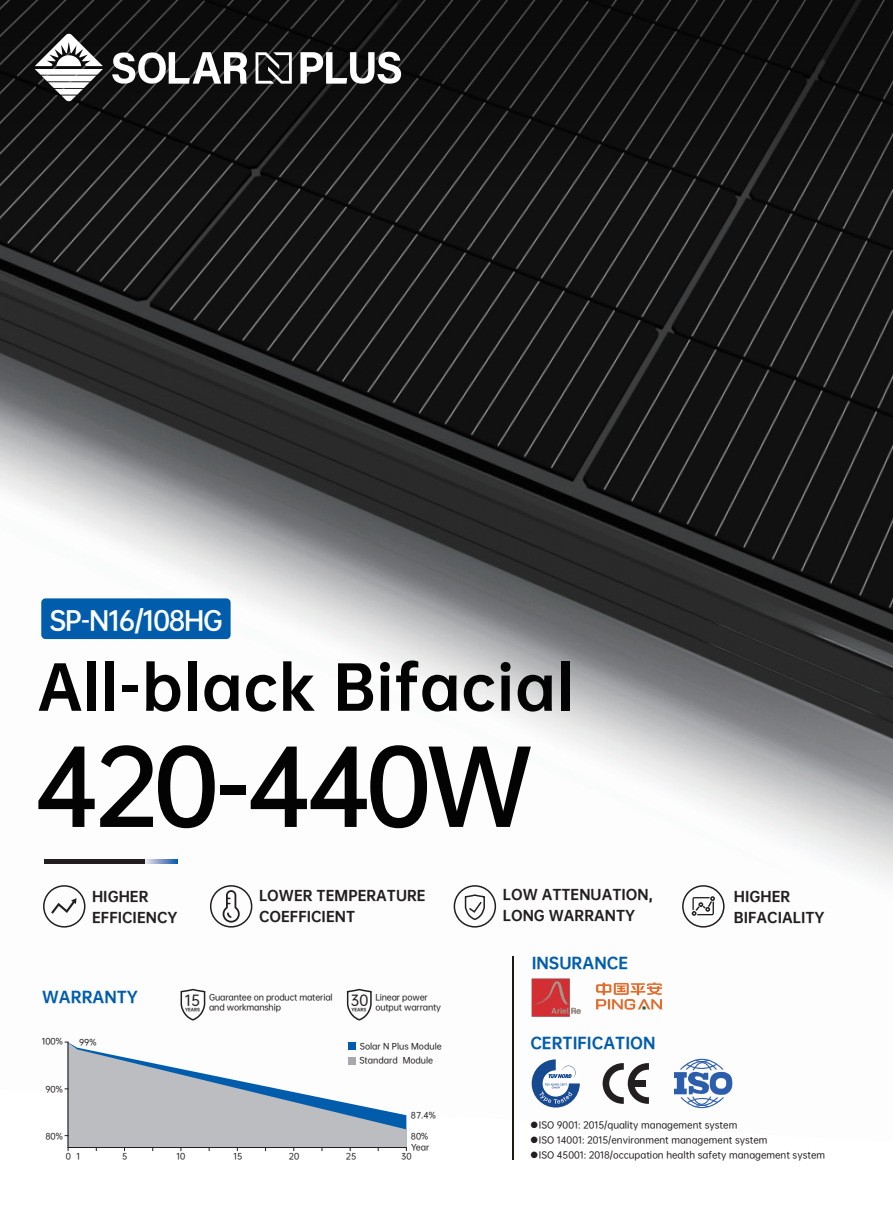
<style>
.page{position:relative;width:893px;height:1212px;background:#fff}
.page>*{position:absolute;margin:0;border:0;box-sizing:border-box;transform-origin:0 0}
.t1{font:98.55px "OPPO Sans B";letter-spacing:-.05em;color:#030303}
.t2{font:57.3px "OPPO Sans H";letter-spacing:.01em;color:#030303}
.t3{font:25.35px "OPPO Sans B";letter-spacing:-.05em;color:#fff}
.t4{font:15px "OPPO Sans H";color:#015dac}
.t5{font:14.1px "OPPO Sans M";color:#231f20}
.t6{font:13.5px/21px "OPPO Sans H";color:#231f20}
.t7{font:9px "OPPO Sans M";color:#231f20}
.t8{font:8.25px/9.9px "OPPO Sans M";letter-spacing:-.02em;color:#231f20}
.t9{font:8.25px/14.7px "OPPO Sans M";color:#231f20}
.t10{font:4.2px "OPPO Sans H";color:#231f20}
</style>
<div class="page">
<img style="left:0;top:192px;width:893px;height:945px">
<svg style="left:180px;top:989px;width:26px;height:33px"></svg>
<svg style="left:346px;top:989px;width:26px;height:33px"></svg>
<div style="left:43px;top:885px;width:42px;height:42px;border:2px solid #231f20;border-radius:20px"></div>
<svg style="left:51px;top:898px;width:26px;height:16px"></svg>
<div style="left:210px;top:885px;width:42px;height:42px;border:2px solid #231f20;border-radius:20px"></div>
<div style="left:454px;top:885px;width:42px;height:42px;border:2px solid #231f20;border-radius:20px"></div>
<svg style="left:464px;top:895px;width:22px;height:26px"></svg>
<div style="left:682px;top:885px;width:43px;height:42px;border:2px solid #231f20;border-radius:20px"></div>
<svg style="left:692px;top:896px;width:23px;height:20px"></svg>
<svg style="left:603px;top:1063px;width:46px;height:41px"></svg>
<div style="left:631px;top:1080px;width:14px;height:7px;background:#231f20"></div>
<svg style="left:0;top:0;width:893px;height:192px;background:#121212"></svg>
<svg style="left:35px;top:33px;width:68px;height:69px"></svg>
<svg style="left:112px;top:52px;width:135px;height:32px"></svg>
<svg style="left:300px;top:52px;width:101px;height:32px"></svg>
<svg style="left:256px;top:52px;width:36px;height:32px"></svg>
<div style="left:41px;top:598px;width:190px;height:41px;background:#015dac;border-radius:4px"></div>
<hr style="left:44px;top:859px;width:106px;height:4px;background:#231f20">
<svg style="left:145px;top:859px;width:32px;height:4px"></svg>
<svg style="left:223px;top:890px;width:17px;height:32px"></svg>
<svg style="left:674px;top:1058px;width:61px;height:50px"></svg>
<svg style="left:532px;top:1059px;width:48px;height:48px"></svg>
<svg style="left:65px;top:1042px;width:342px;height:108px"></svg>
<div style="left:348px;top:1057px;width:7px;height:7px;background:#a8a9ad"></div>
<div style="left:348px;top:1042px;width:7px;height:8px;background:#015dac"></div>
<hr style="left:512px;top:956px;width:2px;height:204px;background:#201813">
<img style="left:532px;top:978px;width:49px;height:38px">
<svg style="left:596px;top:982px;width:66px;height:28px"></svg>
<h3 class="t3" style="left:50px;top:599px;width:175px">SP-N16/108HG</h3>
<h2 class="t2" style="left:37px;top:636px;width:538px">All-black Bifacial</h2>
<h1 class="t1" style="left:34px;top:702px;width:501px">420-440W</h1>
<h3 class="t6" style="left:92px;top:885px;width:87px">HIGHER<br>EFFICIENCY</h3>
<h3 class="t6" style="left:259px;top:883px;width:168px">LOWER TEMPERATURE<br>COEFFICIENT</h3>
<h3 class="t6" style="left:503px;top:883px;width:152px">LOW ATTENUATION,<br>LONG WARRANTY</h3>
<h3 class="t6" style="left:734px;top:885px;width:92px">HIGHER<br>BIFACIALITY</h3>
<h3 class="t4" style="left:42px;top:983px;width:97px">WARRANTY</h3>
<h3 class="t5" style="left:185px;top:988px;width:17px">15</h3>
<p class="t10" style="left:185px;top:1006px;width:17px">YEARS</p>
<p class="t8" style="left:209px;top:992px;width:125px">Guarantee on product material and workmanship</p>
<p class="t8" style="left:375px;top:992px;width:67px">Linear power output warranty</p>
<h3 class="t5" style="left:350px;top:988px;width:19px">30</h3>
<p class="t10" style="left:351px;top:1006px;width:17px">YEARS</p>
<p class="t8" style="left:42px;top:1035px;width:23px">100%</p>
<p class="t8" style="left:79px;top:1036px;width:19px">99%</p>
<p class="t9" style="left:360px;top:1038px;width:84px">Solar N Plus Module<br>Standard Module</p>
<p class="t8" style="left:45px;top:1083px;width:19px">90%</p>
<p class="t8" style="left:45px;top:1130px;width:19px">80%</p>
<p class="t8" style="left:411px;top:1109px;width:26px">87.4%</p>
<p class="t8" style="left:411px;top:1130px;width:19px">80%</p>
<p class="t8" style="left:411px;top:1142px;width:20px">Year</p>
<p class="t8" style="left:66px;top:1151px;width:16px">0 1</p>
<p class="t8" style="left:122px;top:1151px;width:7px">5</p>
<p class="t8" style="left:177px;top:1151px;width:10px">10</p>
<p class="t8" style="left:234px;top:1151px;width:10px">15</p>
<p class="t8" style="left:289px;top:1151px;width:12px">20</p>
<p class="t8" style="left:346px;top:1151px;width:12px">25</p>
<p class="t8" style="left:401px;top:1151px;width:12px">30</p>
<h3 class="t4" style="left:532px;top:950px;width:98px">INSURANCE</h3>
<h3 class="t4" style="left:530px;top:1030px;width:127px">CERTIFICATION</h3>
<p class="t7" style="left:530px;top:1118px;width:209px">●ISO 9001: 2015/quality management system</p>
<p class="t7" style="left:530px;top:1133px;width:239px">●ISO 14001: 2015/environment management system</p>
<p class="t7" style="left:530px;top:1148px;width:297px">●ISO 45001: 2018/occupation health safety management system</p>
</div>
